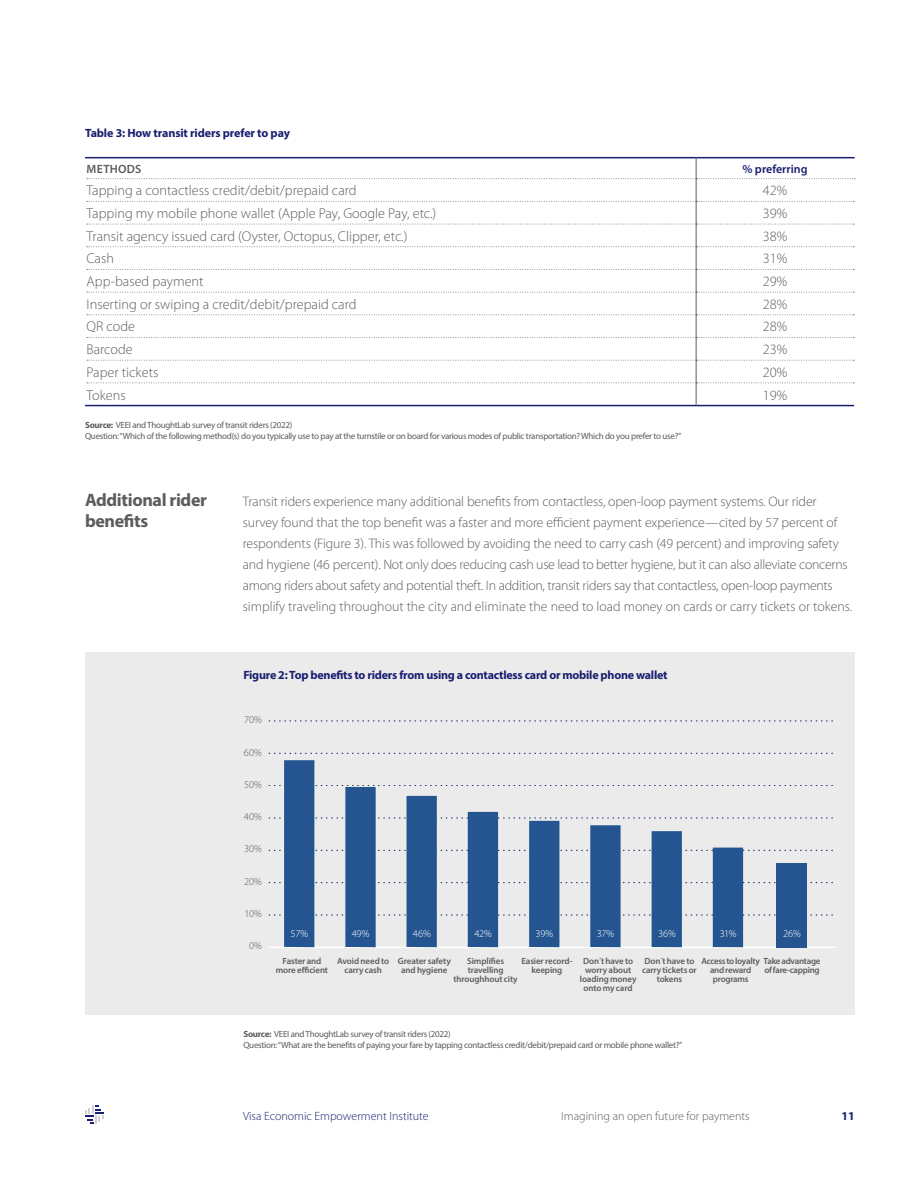
<style>
.page{position:relative;width:918px;height:1188px;background:#fff}
.page>*{position:absolute;margin:0;border:0;box-sizing:border-box;transform-origin:0 0}
.t1{font:700 18px/21px "Myriad Pro";letter-spacing:-.02em;color:#5c5c5c}
.t2{font:300 14.25px "Myriad Pro";color:#5c5c5c}
.t3{font:300 13.8px/21px "Myriad Pro";letter-spacing:-.01em;color:#5c5c5c}
.t4{font:700 12px "Myriad Pro";letter-spacing:-.02em;color:#1a1f70}
.t5{font:300 12px "Myriad Pro";color:#1a1f70}
.t6{font:300 12px "Myriad Pro";color:#5c5c5c}
.t7{font:600 12px "Myriad Pro";color:#1a1f70}
.t8{font:600 12px "Myriad Pro";letter-spacing:.02em;color:#5c5c5c}
.t9{font:300 10.35px "Myriad Pro";letter-spacing:-.025em;color:#fff}
.t10{font:300 10.35px "Myriad Pro";letter-spacing:-.01em;color:#5c5c5c}
.t11{font:9px/10.5px "Myriad Pro";letter-spacing:-.03em;color:#5c5c5c}
.t12{font:600 9px/9px "Myriad Pro";letter-spacing:-.015em;color:#5c5c5c}
.s1{font-weight:700}
</style>
<div class="page">
<svg style="left:85px;top:1106px;width:19px;height:18px"></svg>
<div style="left:85px;top:653px;width:769px;height:362px;background:#ebebeb"></div>
<hr style="left:85px;top:405px;width:611px;height:1px;background:#1a1f70">
<hr style="left:696px;top:405px;width:158px;height:1px;background:#1a1f70">
<hr style="left:85px;top:157px;width:611px;height:1px;background:#1a1f70">
<hr style="left:696px;top:157px;width:159px;height:1px;background:#1a1f70">
<svg style="left:87px;top:158px;width:768px;height:247px"></svg>
<hr style="left:269px;top:947px;width:567px;height:1px;background:#fff">
<svg style="left:269px;top:721px;width:564px;height:1px"></svg>
<svg style="left:269px;top:753px;width:564px;height:1px"></svg>
<svg style="left:269px;top:915px;width:564px;height:1px"></svg>
<svg style="left:269px;top:850px;width:564px;height:1px"></svg>
<svg style="left:269px;top:785px;width:564px;height:1px"></svg>
<svg style="left:269px;top:818px;width:564px;height:1px"></svg>
<svg style="left:269px;top:882px;width:564px;height:1px"></svg>
<div style="left:777px;top:863px;width:30px;height:84px;background:#245591"></div>
<div style="left:284px;top:760px;width:30px;height:187px;background:#245591"></div>
<div style="left:345px;top:787px;width:31px;height:160px;background:#245591"></div>
<div style="left:407px;top:796px;width:30px;height:151px;background:#245591"></div>
<div style="left:468px;top:812px;width:30px;height:135px;background:#245591"></div>
<div style="left:529px;top:821px;width:30px;height:126px;background:#245591"></div>
<div style="left:590px;top:825px;width:31px;height:122px;background:#245591"></div>
<div style="left:652px;top:831px;width:30px;height:116px;background:#245591"></div>
<div style="left:713px;top:848px;width:30px;height:99px;background:#245591"></div>
<p class="t4" style="left:85px;top:125px;width:206px">Table 3: How transit riders prefer to pay</p>
<p class="t8" style="left:87px;top:161px;width:56px">METHODS</p>
<p class="t7" style="left:742px;top:161px;width:67px">% preferring</p>
<p class="t2" style="left:87px;top:182px;width:272px">Tapping a contactless credit/debit/prepaid card</p>
<p class="t2" style="left:763px;top:182px;width:26px">42%</p>
<p class="t2" style="left:87px;top:205px;width:351px">Tapping my mobile phone wallet (Apple Pay, Google Pay, etc.)</p>
<p class="t2" style="left:763px;top:205px;width:26px">39%</p>
<p class="t2" style="left:87px;top:227px;width:323px">Transit agency issued card (Oyster, Octopus, Clipper, etc.)</p>
<p class="t2" style="left:763px;top:227px;width:26px">38%</p>
<p class="t2" style="left:87px;top:250px;width:29px">Cash</p>
<p class="t2" style="left:763px;top:250px;width:26px">31%</p>
<p class="t2" style="left:87px;top:273px;width:119px">App-based payment</p>
<p class="t2" style="left:763px;top:273px;width:26px">29%</p>
<p class="t2" style="left:87px;top:295px;width:271px">Inserting or swiping a credit/debit/prepaid card</p>
<p class="t2" style="left:763px;top:295px;width:26px">28%</p>
<p class="t2" style="left:87px;top:318px;width:50px">QR code</p>
<p class="t2" style="left:763px;top:318px;width:26px">28%</p>
<p class="t2" style="left:87px;top:341px;width:48px">Barcode</p>
<p class="t2" style="left:763px;top:341px;width:26px">23%</p>
<p class="t2" style="left:87px;top:364px;width:73px">Paper tickets</p>
<p class="t2" style="left:763px;top:364px;width:26px">20%</p>
<p class="t2" style="left:87px;top:386px;width:41px">Tokens</p>
<p class="t2" style="left:763px;top:386px;width:26px">19%</p>
<p class="t11" style="left:85px;top:420px;width:598px"><span class="s1">Source:</span> VEEI and ThoughtLab survey of transit riders (2022)<br>Question: “Which of the following method(s) do you typically use to pay at the turnstile or on board for various modes of public transportation? Which do you prefer to use?”</p>
<h3 class="t1" style="left:85px;top:488px;width:123px">Additional rider benefts</h3>
<p class="t3" style="left:243px;top:490px;width:611px">Transit riders experience many additional benefts from contactless, open-loop payment systems. Our rider survey found that the top beneft was a faster and more efcient payment experience—cited by 57 percent of respondents (Figure 3). This was followed by avoiding the need to carry cash (49 percent) and improving safety and hygiene (46 percent). Not only does reducing cash use lead to better hygiene, but it can also alleviate concerns among riders about safety and potential theft. In addition, transit riders say that contactless, open-loop payments simplify traveling throughout the city and eliminate the need to load money on cards or carry tickets or tokens.</p>
<p class="t4" style="left:243px;top:667px;width:426px">Figure 2: Top benefts to riders from using a contactless card or mobile phone wallet</p>
<p class="t10" style="left:244px;top:714px;width:19px">70%</p>
<p class="t10" style="left:244px;top:746px;width:20px">60%</p>
<p class="t10" style="left:244px;top:778px;width:19px">50%</p>
<p class="t10" style="left:244px;top:810px;width:20px">40%</p>
<p class="t10" style="left:244px;top:843px;width:19px">30%</p>
<p class="t10" style="left:244px;top:875px;width:19px">20%</p>
<p class="t10" style="left:245px;top:907px;width:19px">10%</p>
<p class="t10" style="left:249px;top:940px;width:14px">0%</p>
<p class="t9" style="left:291px;top:927px;width:19px">57%</p>
<p class="t9" style="left:352px;top:927px;width:19px">49%</p>
<p class="t9" style="left:413px;top:927px;width:19px">46%</p>
<p class="t9" style="left:474px;top:927px;width:19px">42%</p>
<p class="t9" style="left:536px;top:927px;width:19px">39%</p>
<p class="t9" style="left:597px;top:927px;width:19px">37%</p>
<p class="t9" style="left:658px;top:927px;width:19px">36%</p>
<p class="t9" style="left:720px;top:927px;width:18px">31%</p>
<p class="t9" style="left:783px;top:927px;width:19px">26%</p>
<p class="t12" style="left:283px;top:956px;width:40px">Faster and</p>
<p class="t12" style="left:337px;top:956px;width:115px">Avoid need to Greater safety</p>
<p class="t12" style="left:467px;top:956px;width:38px">Simpliÿes</p>
<p class="t12" style="left:521px;top:956px;width:113px">Easier record- Don´t have to</p>
<p class="t12" style="left:644px;top:956px;width:51px">Don´t have to</p>
<p class="t12" style="left:276px;top:965px;width:54px">more e°cient</p>
<p class="t12" style="left:344px;top:965px;width:39px">carry cash</p>
<p class="t12" style="left:401px;top:965px;width:48px">and hygiene</p>
<p class="t12" style="left:468px;top:965px;width:37px">travelling</p>
<p class="t12" style="left:532px;top:965px;width:32px">keeping</p>
<p class="t12" style="left:585px;top:965px;width:113px">worry about carry tickets or</p>
<p class="t12" style="left:454px;top:974px;width:66px">throughhout city</p>
<p class="t12" style="left:580px;top:974px;width:58px">loading money</p>
<p class="t12" style="left:657px;top:974px;width:27px">tokens</p>
<p class="t12" style="left:584px;top:983px;width:51px">onto my card</p>
<p class="t12" style="left:710px;top:956px;width:112px;text-indent:-9px">Access to loyalty Take advantage and reward</p>
<p class="t12" style="left:764px;top:965px;width:57px">of fare-capping</p>
<p class="t12" style="left:713px;top:974px;width:37px">programs</p>
<p class="t11" style="left:243px;top:1029px;width:441px"><span class="s1">Source:</span> VEEI and ThoughtLab survey of transit riders (2022)<br>Question: “What are the benefts of paying your fare by tapping contactless credit/debit/prepaid card or mobile phone wallet?”</p>
<p class="t5" style="left:243px;top:1109px;width:187px">Visa Economic Empowerment Institute</p>
<p class="t6" style="left:561px;top:1109px;width:190px">Imagining an open future for payments</p>
<p class="t4" style="left:841px;top:1108px;width:15px">11</p>
</div>
